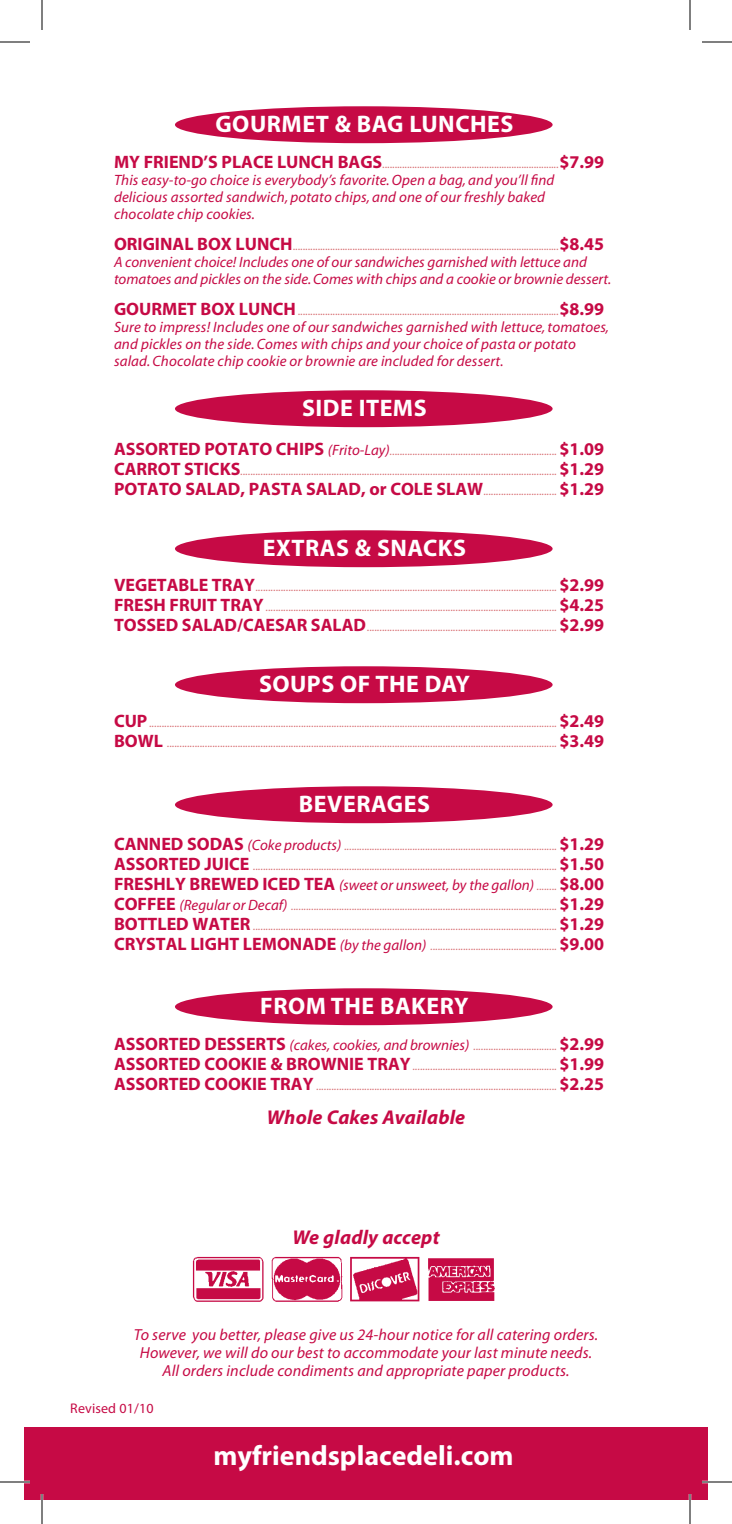
<style>
.page{position:relative;width:732px;height:1524px;background:#fff}
.page>*{position:absolute;margin:0;border:0;box-sizing:border-box;transform-origin:0 0}
.t1{font:700 28px "Myriad Pro";color:#fff}
.t2{font:700 24px "Myriad Pro";letter-spacing:.02em;color:#fff}
.t3{font:italic 700 20px "Myriad Pro";letter-spacing:.01em;color:#c60a45}
.t4{font:700 18px "Myriad Pro";color:#c60a45}
.t5{font:italic 16px/18px "Myriad Pro";letter-spacing:.01em;color:#c60a45;text-align:center}
.t6{font:italic 15px/17px "Myriad";letter-spacing:.01em;color:#c60a45}
.t7{font:italic 15px "Myriad Pro";color:#c60a45}
.t8{font:14px "Myriad Pro";letter-spacing:.01em;color:#c60a45}
.t9{font:italic 12px/20px "Myriad Pro";color:#da777b}
.t10{font:12px "Myriad";color:#da777b}
.s1{font-weight:700;font-size:18px;color:#c60a45}
.s2{font-weight:700;font-style:normal;font-size:18px;color:#c60a45}
.s3{font-size:15px;color:#c60a45}
.s4{font-weight:400;font-style:italic;font-size:12px;color:#da777b}
.s5{font-weight:700;font-style:normal;font-size:18px}
.s6{font-size:12px;color:#da777b}
</style>
<div class="page">
<div style="left:24px;top:1428px;width:684px;height:72px;background:#c60a45"></div>
<div style="left:175px;top:530px;width:378px;height:37px;background:#c60a45;border-radius:50%"></div>
<div style="left:175px;top:666px;width:378px;height:37px;background:#c60a45;border-radius:50%"></div>
<div style="left:175px;top:786px;width:378px;height:37px;background:#c60a45;border-radius:50%"></div>
<div style="left:175px;top:988px;width:378px;height:37px;background:#c60a45;border-radius:50%"></div>
<div style="left:175px;top:106px;width:378px;height:37px;background:#c60a45;border-radius:50%"></div>
<div style="left:175px;top:390px;width:378px;height:37px;background:#c60a45;border-radius:50%"></div>
<img style="left:192px;top:1256px;width:303px;height:46px">
<hr style="left:0;top:1481px;width:30px;height:2px;background:#fff">
<hr style="left:702px;top:1481px;width:30px;height:2px;background:#fff">
<hr style="left:41px;top:1494px;width:2px;height:30px;background:#fff">
<hr style="left:689px;top:1494px;width:2px;height:30px;background:#fff">
<hr style="left:0;top:42px;width:30px;height:1px;background:#000">
<hr style="left:702px;top:42px;width:30px;height:1px;background:#000">
<hr style="left:0;top:1482px;width:30px;height:1px;background:#000">
<hr style="left:702px;top:1482px;width:30px;height:1px;background:#000">
<hr style="left:42px;top:0;width:1px;height:30px;background:#000">
<hr style="left:42px;top:1494px;width:1px;height:30px;background:#000">
<hr style="left:690px;top:0;width:1px;height:30px;background:#000">
<hr style="left:690px;top:1494px;width:1px;height:30px;background:#000">
<h2 class="t2" style="left:215px;top:108px;width:299px">GOURMET &amp; BAG LUNCHES</h2>
<p class="t10" style="left:114px;top:158px;width:492px"><span class="s1">MY FRIEND’S PLACE LUNCH BAGS</span>.......................................................................<span class="s1">$7.99</span></p>
<p class="t6" style="left:114px;top:172px;width:442px">This easy-to-go choice is everybody’s favorite. Open a bag, and you’ll find delicious assorted sandwich, potato chips, and one of our freshly baked chocolate chip cookies.</p>
<p class="t10" style="left:114px;top:240px;width:492px"><span class="s1">ORIGINAL BOX LUNCH</span>...........................................................................................................<span class="s1">$8.45</span></p>
<p class="t6" style="left:114px;top:254px;width:499px">A convenient choice! Includes one of our sandwiches garnished with lettuce and tomatoes and pickles on the side. Comes with chips and a cookie or brownie dessert.</p>
<p class="t10" style="left:114px;top:305px;width:492px"><span class="s1">GOURMET BOX LUNCH</span> .........................................................................................................<span class="s1">$8.99</span></p>
<p class="t6" style="left:114px;top:319px;width:497px">Sure to impress! Includes one of our sandwiches garnished with lettuce, tomatoes, and pickles on the side. Comes with chips and your choice of pasta or potato salad. Chocolate chip cookie or brownie are included for dessert.</p>
<h2 class="t2" style="left:302px;top:392px;width:126px">SIDE ITEMS</h2>
<p class="t9" style="left:114px;top:441px;width:492px"><span class="s2">ASSORTED POTATO CHIPS</span> <span class="s3">(Frito-Lay)</span>.................................................................. <span class="s2">$1.09<br>CARROT STICKS</span>............................................................................................................................. <span class="s2">$1.29</span></p>
<h3 class="t4" style="left:114px;top:478px;width:491px">POTATO SALAD, PASTA SALAD, or COLE SLAW<span class="s4">.............................</span> $1.29</h3>
<h2 class="t2" style="left:263px;top:532px;width:205px">EXTRAS &amp; SNACKS</h2>
<p class="t9" style="left:114px;top:577px;width:491px;text-align:justify"><span class="s2">VEGETABLE TRAY</span>....................................................................................................................... <span class="s2">$2.99<br>FRESH FRUIT TRAY</span> ................................................................................................................... <span class="s2">$4.25<br>TOSSED SALAD/CAESAR SALAD</span>........................................................................... <span class="s2">$2.99</span></p>
<h2 class="t2" style="left:259px;top:668px;width:212px">SOUPS OF THE DAY</h2>
<p class="t9" style="left:114px;top:713px;width:492px"><span class="s2">CUP</span> ................................................................................................................................................................. <span class="s2">$2.49<br>BOWL</span> .......................................................................................................................................................... <span class="s2">$3.49</span></p>
<h2 class="t2" style="left:299px;top:788px;width:133px">BEVERAGES</h2>
<p class="t9" style="left:114px;top:836px;width:491px"><span class="s2">CANNED SODAS</span> <span class="s3">(Coke products)</span> .................................................................................... <span class="s2">$1.29<br>ASSORTED JUICE</span> ........................................................................................................................ <span class="s2">$1.50</span></p>
<p class="t7" style="left:114px;top:876px;width:491px"><span class="s5">FRESHLY BREWED ICED TEA</span> (sweet or unsweet, by the gallon) <span class="s6">........</span> <span class="s5">$8.00</span></p>
<p class="t9" style="left:114px;top:896px;width:491px;text-align:justify"><span class="s2">COFFEE</span> <span class="s3">(Regular or Decaf)</span> ......................................................................................................... <span class="s2">$1.29<br>BOTTLED WATER</span> ........................................................................................................................ <span class="s2">$1.29<br>CRYSTAL LIGHT LEMONADE</span> <span class="s3">(by the gallon)</span> .................................................. <span class="s2">$9.00</span></p>
<h2 class="t2" style="left:260px;top:990px;width:210px">FROM THE BAKERY</h2>
<p class="t9" style="left:114px;top:1036px;width:491px;text-align:justify"><span class="s2">ASSORTED DESSERTS</span> <span class="s3">(cakes, cookies, and brownies)</span> ................................. <span class="s2">$2.99<br>ASSORTED COOKIE &amp; BROWNIE TRAY</span> ......................................................... <span class="s2">$1.99<br>ASSORTED COOKIE TRAY</span> ............................................................................................... <span class="s2">$2.25</span></p>
<h3 class="t3" style="left:267px;top:1104px;width:200px">Whole Cakes Available</h3>
<h3 class="t3" style="left:292px;top:1224px;width:149px">We gladly accept</h3>
<h3 class="t5" style="left:134px;top:1325px;width:466px">To serve you better, please give us 24-hour notice for all catering orders.<br>However, we will do our best to accommodate your last minute needs.<br>All orders include condiments and appropriate paper products.</h3>
<p class="t8" style="left:70px;top:1399px;width:85px">Revised 01/10</p>
<h1 class="t1" style="left:213px;top:1437px;width:302px">myfriendsplacedeli.com</h1>
</div>
